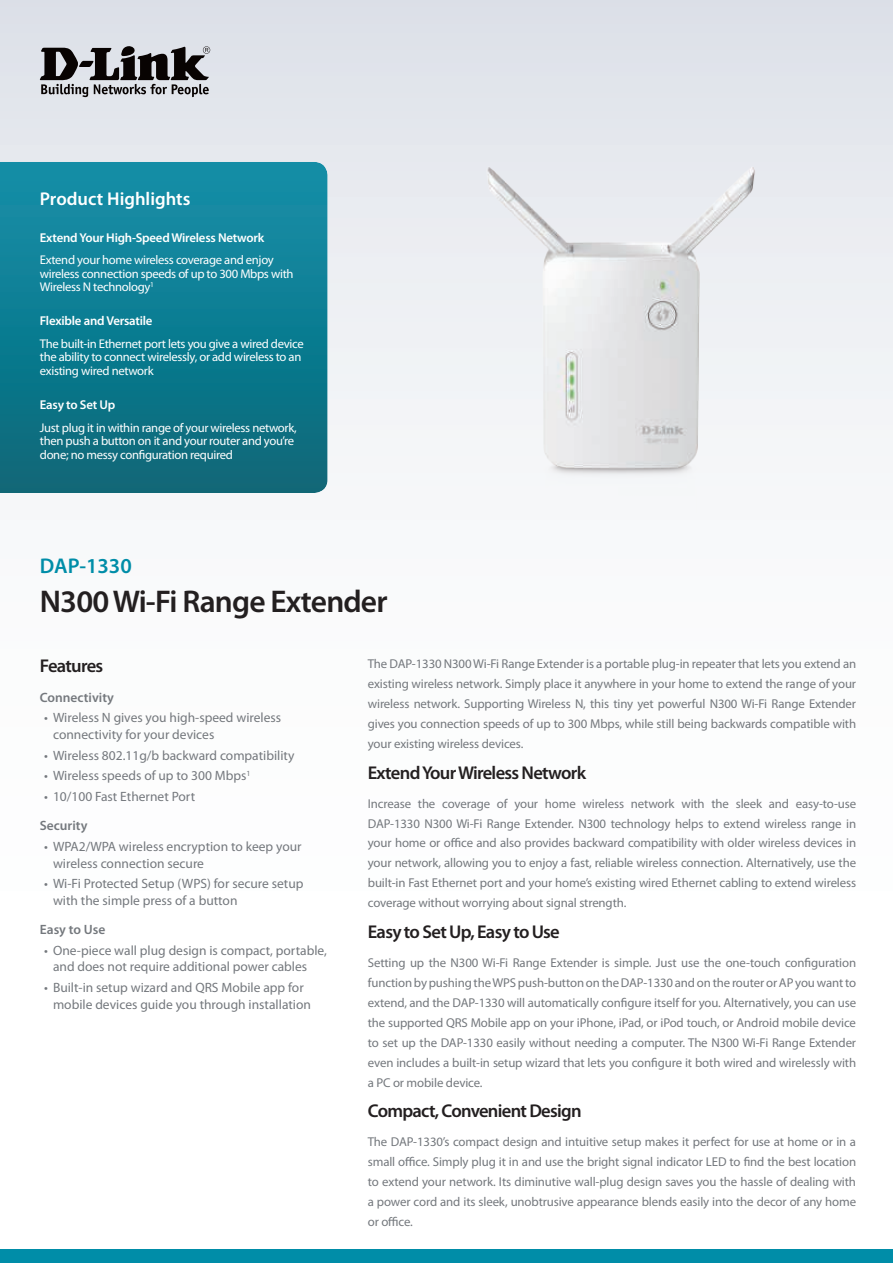
<style>
.page{position:relative;width:893px;height:1263px;background:#fff}
.page>*{position:absolute;margin:0;border:0;box-sizing:border-box;transform-origin:0 0}
.t1{font:600 31.5px "Myriad Pro";letter-spacing:-.025em;color:#231f20}
.t2{font:600 21.3px "Myriad Pro";color:#008da8}
.t3{font:600 18.6px "Myriad Pro";letter-spacing:-.04em;color:#231f20}
.t4{font:600 18.6px "Myriad Pro";color:#fff}
.t5{font:13.5px/16.5px "Myriad Pro";color:#74787d}
.t6{font:600 13.5px "Myriad Pro";color:#74787d}
.t7{font:12.9px/20px "Myriad Pro";letter-spacing:-.01em;color:#74787d;text-align:justify}
.t8{font:600 12.9px "Myriad Pro";letter-spacing:-.015em;color:#fff}
.t9{font:12.6px/13.5px "Myriad Pro";letter-spacing:-.025em;color:#fff}
</style>
<div class="page">
<div style="left:0;top:0;width:893px;height:1084px;background:linear-gradient(to bottom,#e3e6ec,#fff)"></div>
<div style="left:0;top:1249px;width:893px;height:14px;background:#008da8"></div>
<svg style="left:0;top:162px;width:328px;height:331px;background:#0f7c91"></svg>
<svg style="left:40px;top:46px;width:170px;height:51px;background:#807f83"></svg>
<img style="left:453px;top:133px;width:336px;height:486px">
<h3 class="t4" style="left:40px;top:191px;width:152px">Product Highlights</h3>
<p class="t8" style="left:40px;top:232px;width:226px">Extend Your High-Speed Wireless Network</p>
<p class="t9" style="left:40px;top:254px;width:255px">Extend your home wireless coverage and enjoy wireless connection speeds of up to 300 Mbps with<br>Wireless N technology<sup>1</sup></p>
<p class="t8" style="left:40px;top:316px;width:114px">Flexible and Versatile</p>
<p class="t9" style="left:40px;top:338px;width:265px">The built-in Ethernet port lets you give a wired device the ability to connect wirelessly, or add wireless to an existing wired network</p>
<p class="t8" style="left:40px;top:400px;width:77px">Easy to Set Up</p>
<p class="t9" style="left:40px;top:422px;width:259px">Just plug it in within range of your wireless network, then push a button on it and your router and you’re done; no messy configuration required</p>
<h2 class="t2" style="left:40px;top:557px;width:93px">DAP-1330</h2>
<h1 class="t1" style="left:40px;top:589px;width:349px">N300 Wi-Fi Range Extender</h1>
<h3 class="t3" style="left:40px;top:659px;width:65px">Features</h3>
<p class="t6" style="left:40px;top:692px;width:76px">Connectivity</p>
<p class="t5" style="left:53px;top:709px;width:230px;text-indent:-9px">• Wireless N gives you high-speed wireless connectivity for your devices</p>
<p class="t5" style="left:44px;top:747px;width:252px">• Wireless 802.11g/b backward compatibility</p>
<p class="t5" style="left:44px;top:767px;width:208px">• Wireless speeds of up to 300 Mbps<sup>1</sup></p>
<p class="t5" style="left:44px;top:788px;width:153px">• 10/100 Fast Ethernet Port</p>
<p class="t6" style="left:40px;top:821px;width:49px">Security</p>
<p class="t5" style="left:53px;top:838px;width:250px;text-indent:-9px">• WPA2/WPA wireless encryption to keep your wireless connection secure</p>
<p class="t5" style="left:53px;top:875px;width:252px;text-indent:-9px">• Wi-Fi Protected Setup (WPS) for secure setup with the simple press of a button</p>
<p class="t6" style="left:40px;top:924px;width:67px">Easy to Use</p>
<p class="t5" style="left:53px;top:942px;width:275px;text-indent:-9px">• One-piece wall plug design is compact, portable, and does not require additional power cables</p>
<p class="t5" style="left:53px;top:979px;width:259px;text-indent:-9px">• Built-in setup wizard and QRS Mobile app for mobile devices guide you through installation</p>
<p class="t7" style="left:368px;top:655px;width:490px">The DAP-1330 N300 Wi-Fi Range Extender is a portable plug-in repeater that lets you extend an existing wireless network. Simply place it anywhere in your home to extend the range of your wireless network. Supporting Wireless N, this tiny yet powerful N300 Wi-Fi Range Extender gives you connection speeds of up to 300 Mbps, while still being backwards compatible with your existing wireless devices.</p>
<h3 class="t3" style="left:368px;top:765px;width:220px">Extend Your Wireless Network</h3>
<p class="t7" style="left:368px;top:794px;width:490px">Increase the coverage of your home wireless network with the sleek and easy-to-use DAP-1330 N300 Wi-Fi Range Extender. N300 technology helps to extend wireless range in your home or office and also provides backward compatibility with older wireless devices in your network, allowing you to enjoy a fast, reliable wireless connection. Alternatively, use the built-in Fast Ethernet port and your home’s existing wired Ethernet cabling to extend wireless coverage without worrying about signal strength.</p>
<h3 class="t3" style="left:368px;top:925px;width:193px">Easy to Set Up, Easy to Use</h3>
<p class="t7" style="left:368px;top:954px;width:490px">Setting up the N300 Wi-Fi Range Extender is simple. Just use the one-touch configuration function by pushing the WPS push-button on the DAP-1330 and on the router or AP you want to extend, and the DAP-1330 will automatically configure itself for you. Alternatively, you can use the supported QRS Mobile app on your iPhone, iPad, or iPod touch, or Android mobile device to set up the DAP-1330 easily without needing a computer. The N300 Wi-Fi Range Extender even includes a built-in setup wizard that lets you configure it both wired and wirelessly with a PC or mobile device.</p>
<h3 class="t3" style="left:368px;top:1104px;width:215px">Compact, Convenient Design</h3>
<p class="t7" style="left:368px;top:1133px;width:490px">The DAP-1330’s compact design and intuitive setup makes it perfect for use at home or in a small office. Simply plug it in and use the bright signal indicator LED to find the best location to extend your network. Its diminutive wall-plug design saves you the hassle of dealing with a power cord and its sleek, unobtrusive appearance blends easily into the decor of any home or office.</p>
</div>
